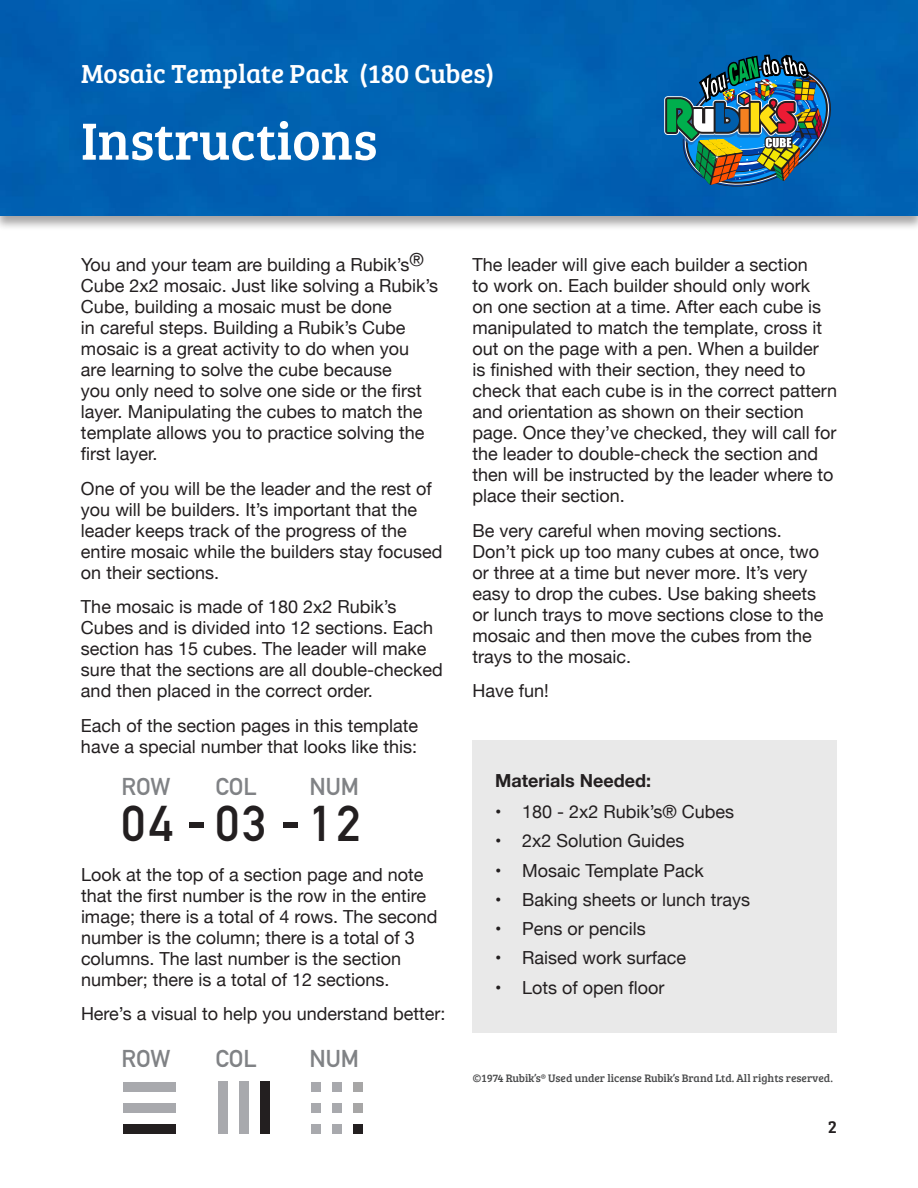
<style>
.page{position:relative;width:918px;height:1188px;background:#fff}
.page>*{position:absolute;margin:0;border:0;box-sizing:border-box;transform-origin:0 0}
.t1{font:54px "Bree Serif";color:#fff}
.t2{font:49.5px "DIN Mittelschrift Std";color:#231f20}
.t3{font:27px "Bree Serif";color:#fff}
.t4{font:24px "DIN Mittelschrift Std";color:#808285}
.t5{font:18px/21px "Helvetica Neue";color:#231f20}
.t6{font:700 18px "Helvetica Neue";color:#231f20}
.t7{font:18px "Bree Serif";color:#231f20}
.t8{font:11.25px "Bree Serif";color:#4b4c4d}
</style>
<div class="page">
<div style="left:0;top:0;width:918px;height:231px;background:#231f20;opacity:.4"></div>
<div style="left:0;top:0;width:918px;height:216px;background:#0061b2"></div>
<img style="left:664px;top:54px;width:173px;height:140px">
<div style="left:189px;top:822px;width:15px;height:5px;background:#231f20"></div>
<div style="left:283px;top:822px;width:15px;height:5px;background:#231f20"></div>
<div style="left:472px;top:740px;width:365px;height:293px;background:#e9e9e9"></div>
<div style="left:123px;top:1082px;width:52px;height:10px;background:#a8a9ad"></div>
<div style="left:123px;top:1103px;width:52px;height:10px;background:#a8a9ad"></div>
<div style="left:123px;top:1124px;width:52px;height:10px;background:#231f20"></div>
<div style="left:218px;top:1082px;width:10px;height:52px;background:#a8a9ad"></div>
<div style="left:239px;top:1082px;width:10px;height:52px;background:#a8a9ad"></div>
<div style="left:260px;top:1082px;width:10px;height:52px;background:#231f20"></div>
<div style="left:311px;top:1124px;width:10px;height:10px;background:#a8a9ad"></div>
<div style="left:332px;top:1124px;width:10px;height:10px;background:#a8a9ad"></div>
<div style="left:353px;top:1124px;width:10px;height:10px;background:#231f20"></div>
<div style="left:311px;top:1103px;width:10px;height:10px;background:#a8a9ad"></div>
<div style="left:332px;top:1103px;width:10px;height:10px;background:#a8a9ad"></div>
<div style="left:353px;top:1103px;width:10px;height:10px;background:#a7a6a6"></div>
<div style="left:311px;top:1082px;width:10px;height:10px;background:#a8a9ad"></div>
<div style="left:332px;top:1082px;width:10px;height:10px;background:#a8a9ad"></div>
<div style="left:353px;top:1082px;width:10px;height:10px;background:#a7a6a6"></div>
<h3 class="t3" style="left:81px;top:54px;width:415px">Mosaic Template Pack (180 Cubes)</h3>
<p class="t1" style="left:81px;top:102px;width:298px">Instructions</p>
<p class="t5" style="left:81px;top:255px;width:359px">You and your team are building a Rubik’s® Cube 2x2 mosaic. Just like solving a Rubik’s Cube, building a mosaic must be done<br>in careful steps. Building a Rubik’s Cube mosaic is a great activity to do when you are learning to solve the cube because<br>you only need to solve one side or the first layer. Manipulating the cubes to match the template allows you to practice solving the first layer.</p>
<p class="t5" style="left:81px;top:479px;width:363px">One of you will be the leader and the rest of you will be builders. It’s important that the leader keeps track of the progress of the entire mosaic while the builders stay focused on their sections.</p>
<p class="t5" style="left:81px;top:597px;width:363px">The mosaic is made of 180 2x2 Rubik’s Cubes and is divided into 12 sections. Each section has 15 cubes. The leader will make sure that the sections are all double-checked and then placed in the correct order.</p>
<p class="t5" style="left:81px;top:716px;width:339px">Each of the section pages in this template have a special number that looks like this:</p>
<p class="t4" style="left:122px;top:772px;width:50px">ROW</p>
<p class="t4" style="left:216px;top:772px;width:43px">COL</p>
<p class="t4" style="left:309px;top:772px;width:51px">NUM</p>
<p class="t2" style="left:122px;top:794px;width:53px">04</p>
<p class="t2" style="left:216px;top:794px;width:53px">03</p>
<p class="t2" style="left:309px;top:794px;width:53px">12</p>
<p class="t5" style="left:81px;top:865px;width:358px">Look at the top of a section page and note that the first number is the row in the entire image; there is a total of 4 rows. The second number is the column; there is a total of 3 columns. The last number is the section number; there is a total of 12 sections.</p>
<p class="t5" style="left:81px;top:1004px;width:366px">Here’s a visual to help you understand better:</p>
<p class="t4" style="left:122px;top:1045px;width:50px">ROW</p>
<p class="t4" style="left:216px;top:1045px;width:43px">COL</p>
<p class="t4" style="left:309px;top:1045px;width:51px">NUM</p>
<p class="t5" style="left:472px;top:255px;width:366px">The leader will give each builder a section<br>to work on. Each builder should only work<br>on one section at a time. After each cube is manipulated to match the template, cross it out on the page with a pen. When a builder<br>is finished with their section, they need to check that each cube is in the correct pattern and orientation as shown on their section page. Once they’ve checked, they will call for the leader to double-check the section and then will be instructed by the leader where to place their section.</p>
<p class="t5" style="left:472px;top:521px;width:353px">Be very careful when moving sections.<br>Don’t pick up too many cubes at once, two or three at a time but never more. It’s very easy to drop the cubes. Use baking sheets or lunch trays to move sections close to the mosaic and then move the cubes from the trays to the mosaic.</p>
<p class="t5" style="left:472px;top:681px;width:78px">Have fun!</p>
<p class="t6" style="left:495px;top:767px;width:157px">Materials Needed:</p>
<p class="t5" style="left:495px;top:802px;width:241px">• 180 - 2x2 Rubik’s® Cubes</p>
<p class="t5" style="left:495px;top:831px;width:191px">• 2x2 Solution Guides</p>
<p class="t5" style="left:495px;top:861px;width:210px">• Mosaic Template Pack</p>
<p class="t5" style="left:495px;top:890px;width:257px">• Baking sheets or lunch trays</p>
<p class="t5" style="left:495px;top:919px;width:152px">• Pens or pencils</p>
<p class="t5" style="left:495px;top:948px;width:192px">• Raised work surface</p>
<p class="t5" style="left:495px;top:978px;width:171px">• Lots of open floor</p>
<p class="t8" style="left:472px;top:1070px;width:362px">©1974 Rubik’s® Used under license Rubik’s Brand Ltd. All rights reserved.</p>
<p class="t7" style="left:828px;top:1113px;width:11px">2</p>
</div>
